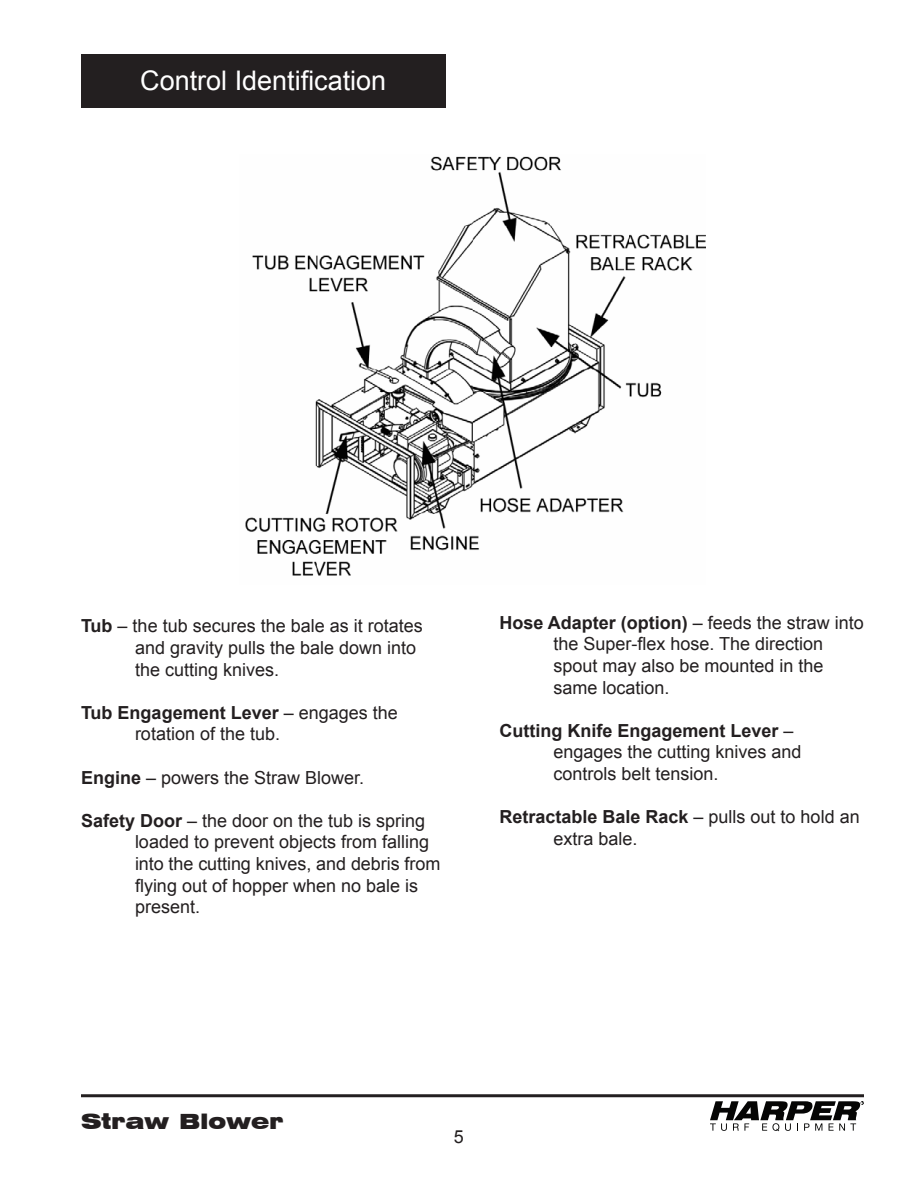
<style>
.page{position:relative;width:918px;height:1188px;background:#fff}
.page>*{position:absolute;margin:0;border:0;box-sizing:border-box;transform-origin:0 0}
.t1{font:27px "Arial";color:#fff}
.t2{font:900 expanded 21px "Swiss 721 BT";color:#231f20}
.t3{font:18px/21.6px "Arial";color:#231f20}
.t4{font:700 18px "Arial";color:#231f20}
.s1{font-weight:700}
.s2{font-weight:400}
</style>
<div class="page">
<hr style="left:81px;top:1094px;width:783px;height:3px;background:#231f20">
<svg style="left:710px;top:1101px;width:154px;height:30px"></svg>
<div style="left:81px;top:54px;width:365px;height:53px;background:#231f20"></div>
<img style="left:245px;top:156px;width:461px;height:420px">
<p class="t1" style="left:140px;top:63px;width:248px">Control Identification</p>
<p class="t3" style="left:81px;top:615px;width:343px"><span class="s1">Tub</span> – the tub secures the bale as it rotates</p>
<p class="t3" style="left:135px;top:637px;width:283px">and gravity pulls the bale down into the cutting knives.</p>
<p class="t4" style="left:81px;top:700px;width:318px">Tub Engagement Lever <span class="s2">– engages the</span></p>
<p class="t3" style="left:135px;top:723px;width:147px">rotation of the tub.</p>
<p class="t3" style="left:81px;top:767px;width:285px"><span class="s1">Engine</span> – powers the Straw Blower.</p>
<p class="t3" style="left:81px;top:810px;width:346px"><span class="s1">Safety Door</span> – the door on the tub is spring</p>
<p class="t3" style="left:135px;top:831px;width:307px">loaded to prevent objects from falling into the cutting knives, and debris from flying out of hopper when no bale is present.</p>
<p class="t3" style="left:554px;top:612px;width:312px;text-indent:-54px"><span class="s1">Hose Adapter (option)</span> – feeds the straw into the Super-flex hose. The direction spout may also be mounted in the same location.</p>
<p class="t4" style="left:500px;top:718px;width:296px">Cutting Knife Engagement Lever <span class="s2">–</span></p>
<p class="t3" style="left:554px;top:741px;width:250px">engages the cutting knives and</p>
<p class="t3" style="left:554px;top:763px;width:167px">controls belt tension.</p>
<p class="t4" style="left:500px;top:805px;width:362px">Retractable Bale Rack <span class="s2">– pulls out to hold an</span></p>
<p class="t3" style="left:554px;top:828px;width:86px">extra bale.</p>
<p class="t2" style="left:81px;top:1109px;width:204px">Straw Blower</p>
<p class="t3" style="left:454px;top:1126px;width:12px">5</p>
</div>
